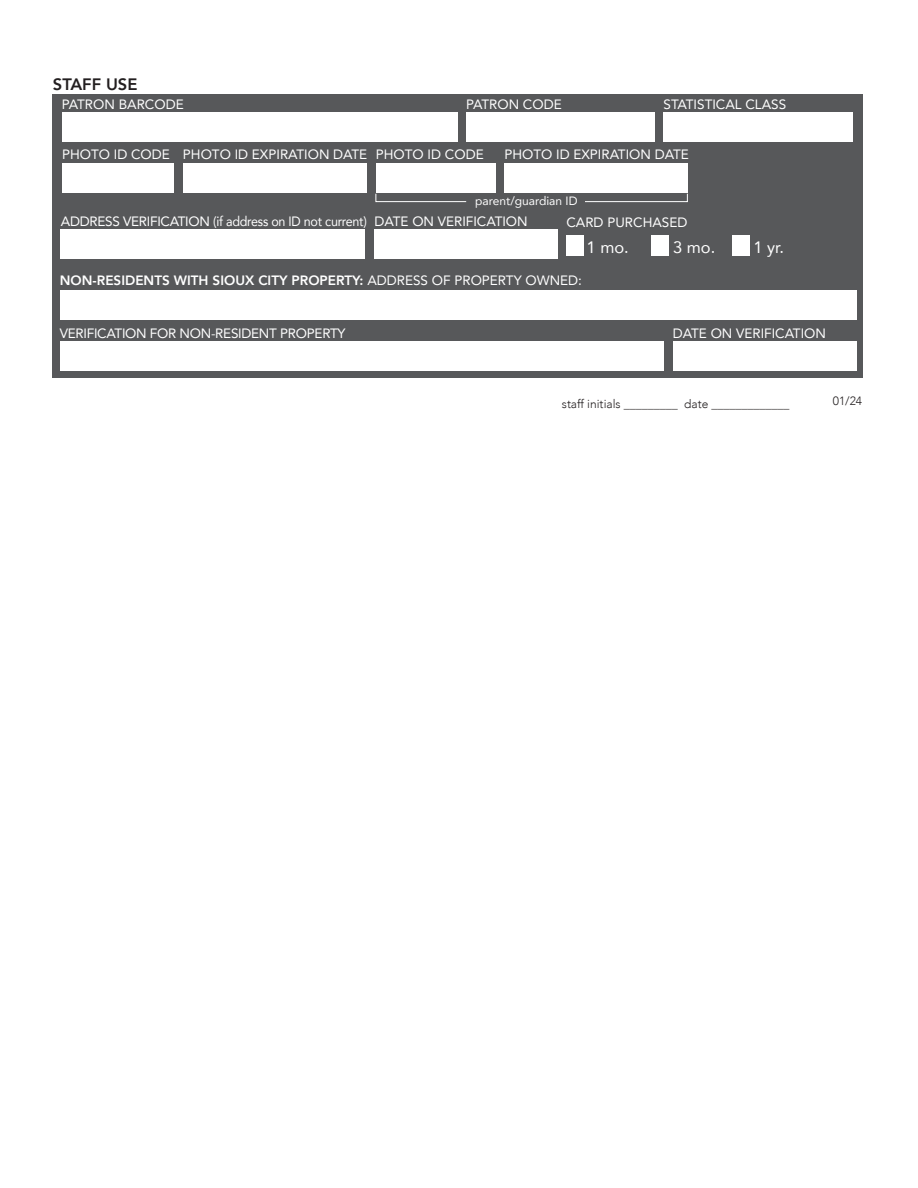
<style>
.page{position:relative;width:918px;height:1188px;background:#fff}
.page>*{position:absolute;margin:0;border:0;box-sizing:border-box;transform-origin:0 0}
.t1{font:16.5px "Avenir";color:#fff}
.t2{font:800 16.5px "Avenir";color:#231f20}
.t3{font:13.5px "Avenir";color:#fff}
.t4{font:13.5px "Avenir";letter-spacing:-.02em;color:#fff}
.t5{font:800 13.5px "Avenir";color:#fff}
.t6{font:300 12px "Avenir";color:#231f20}
.t7{font:12px "Avenir";color:#fff}
.s1{font-weight:400}
</style>
<div class="page">
<div style="left:53px;top:94px;width:810px;height:284px;background:#57585a"></div>
<div style="left:62px;top:113px;width:396px;height:29px;background:#fff"></div>
<div style="left:466px;top:113px;width:189px;height:29px;background:#fff"></div>
<div style="left:62px;top:163px;width:111px;height:29px;background:#fff"></div>
<div style="left:376px;top:163px;width:119px;height:29px;background:#fff"></div>
<div style="left:183px;top:163px;width:183px;height:29px;background:#fff"></div>
<div style="left:504px;top:163px;width:184px;height:29px;background:#fff"></div>
<div style="left:375px;top:229px;width:183px;height:30px;background:#fff"></div>
<div style="left:664px;top:113px;width:189px;height:29px;background:#fff"></div>
<div style="left:61px;top:229px;width:304px;height:30px;background:#fff"></div>
<div style="left:566px;top:236px;width:18px;height:20px;background:#fff"></div>
<div style="left:652px;top:236px;width:17px;height:20px;background:#fff"></div>
<div style="left:732px;top:236px;width:17px;height:20px;background:#fff"></div>
<svg style="left:375px;top:193px;width:92px;height:9px"></svg>
<svg style="left:585px;top:193px;width:103px;height:9px"></svg>
<div style="left:60px;top:290px;width:796px;height:29px;background:#fff"></div>
<div style="left:673px;top:341px;width:183px;height:30px;background:#fff"></div>
<div style="left:60px;top:341px;width:604px;height:30px;background:#fff"></div>
<p class="t2" style="left:53px;top:71px;width:86px">STAFF USE</p>
<p class="t3" style="left:62px;top:93px;width:123px">PATRON BARCODE</p>
<p class="t3" style="left:466px;top:93px;width:97px">PATRON CODE</p>
<p class="t3" style="left:664px;top:93px;width:124px">STATISTICAL CLASS</p>
<p class="t3" style="left:62px;top:144px;width:109px">PHOTO ID CODE</p>
<p class="t3" style="left:183px;top:144px;width:186px">PHOTO ID EXPIRATION DATE</p>
<p class="t3" style="left:376px;top:144px;width:109px">PHOTO ID CODE</p>
<p class="t3" style="left:504px;top:144px;width:186px">PHOTO ID EXPIRATION DATE</p>
<p class="t7" style="left:475px;top:191px;width:104px">parent/guardian ID</p>
<p class="t4" style="left:61px;top:210px;width:308px">ADDRESS VERIFICATION (if address on ID not current)</p>
<p class="t3" style="left:375px;top:210px;width:155px">DATE ON VERIFICATION</p>
<p class="t3" style="left:566px;top:212px;width:123px">CARD PURCHASED</p>
<p class="t1" style="left:587px;top:234px;width:44px">1 mo.</p>
<p class="t1" style="left:673px;top:234px;width:44px">3 mo.</p>
<p class="t1" style="left:754px;top:234px;width:32px">1 yr.</p>
<p class="t5" style="left:60px;top:270px;width:524px">NON-RESIDENTS WITH SIOUX CITY PROPERTY: <span class="s1">ADDRESS OF PROPERTY OWNED:</span></p>
<p class="t4" style="left:60px;top:322px;width:287px">VERIFICATION FOR NON-RESIDENT PROPERTY</p>
<p class="t3" style="left:673px;top:322px;width:155px">DATE ON VERIFICATION</p>
<p class="t6" style="left:562px;top:397px;width:229px">staff initials _________ date _____________</p>
<p class="t6" style="left:833px;top:394px;width:31px">01/24</p>
</div>
